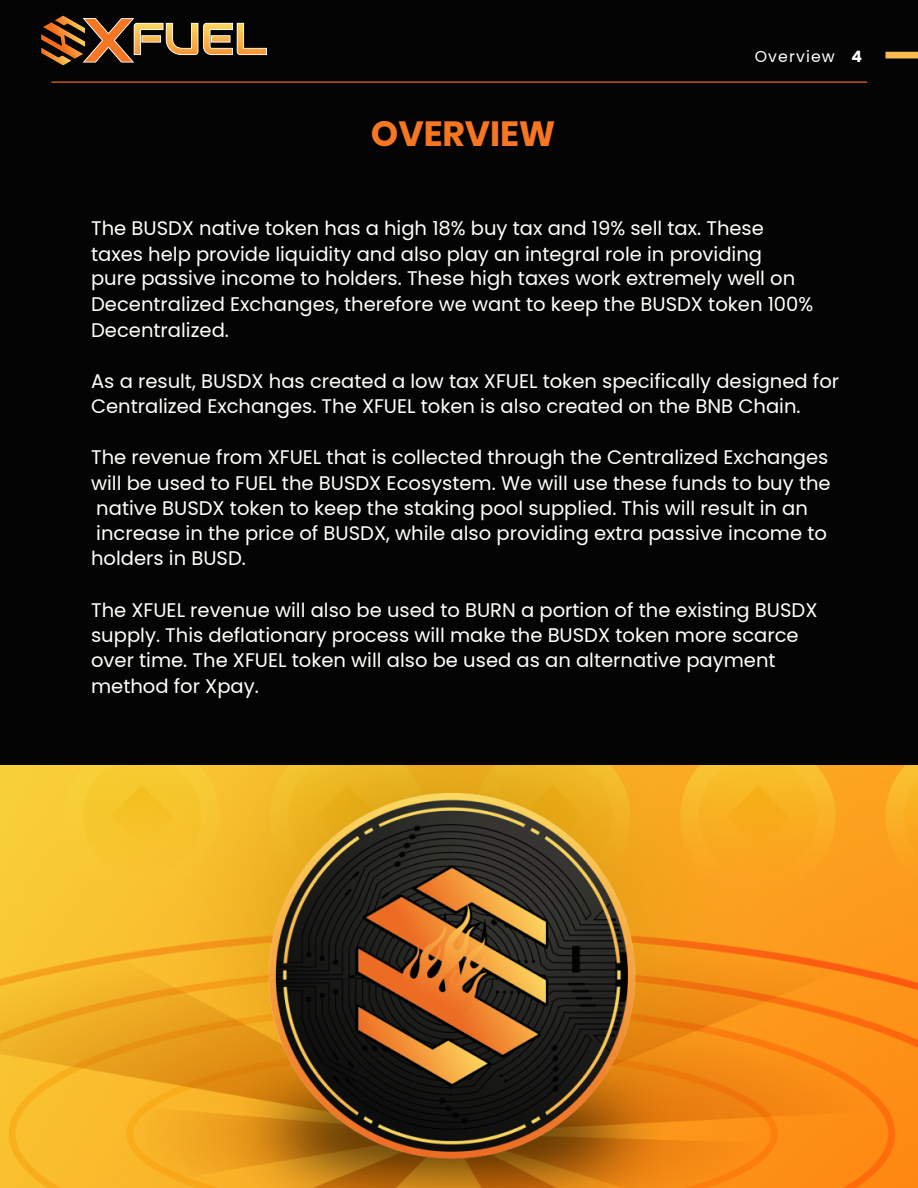
<style>
.page{position:relative;width:918px;height:1188px;background:#040404}
.page>*{position:absolute;margin:0;border:0;box-sizing:border-box;transform-origin:0 0}
.t1{font:700 34.95px "Poppins";color:#f77622}
.t2{font:19.5px/25.3px "Poppins";color:#fffffb}
.t3{font:15.75px "Poppins";letter-spacing:.07em;color:#fffffb}
.s1{font-weight:700}
</style>
<div class="page">
<div style="left:889px;top:52px;width:29px;height:6px;background:#f9bc4f"></div>
<hr style="left:52px;top:82px;width:815px;height:1px;background:#f77622">
<img style="left:0;top:765px;width:918px;height:423px">
<img style="left:41px;top:15px;width:226px;height:51px">
<img style="left:244px;top:793px;width:416px;height:395px">
<h1 class="t1" style="left:371px;top:110px;width:186px">OVERVIEW</h1>
<p class="t3" style="left:755px;top:49px;width:109px">Overview <span class="s1">4</span></p>
<p class="t2" style="left:91px;top:217px;width:724px">The BUSDX native token has a high 18% buy tax and 19% sell tax. These taxes help provide liquidity and also play an integral role in providing<br>pure passive income to holders. These high taxes work extremely well on Decentralized Exchanges, therefore we want to keep the BUSDX token 100% Decentralized.</p>
<p class="t2" style="left:91px;top:370px;width:750px;line-height:24.5px">As a result, BUSDX has created a low tax XFUEL token specifically designed for<br>Centralized Exchanges. The XFUEL token is also created on the BNB Chain.</p>
<p class="t2" style="left:91px;top:445px;width:741px">The revenue from XFUEL that is collected through the Centralized Exchanges will be used to FUEL the BUSDX Ecosystem. We will use these funds to buy the native BUSDX token to keep the staking pool supplied. This will result in an increase in the price of BUSDX, while also providing extra passive income to holders in BUSD.</p>
<p class="t2" style="left:91px;top:598px;width:728px">The XFUEL revenue will also be used to BURN a portion of the existing BUSDX supply. This deflationary process will make the BUSDX token more scarce over time. The XFUEL token will also be used as an alternative payment method for Xpay.</p>
</div>
